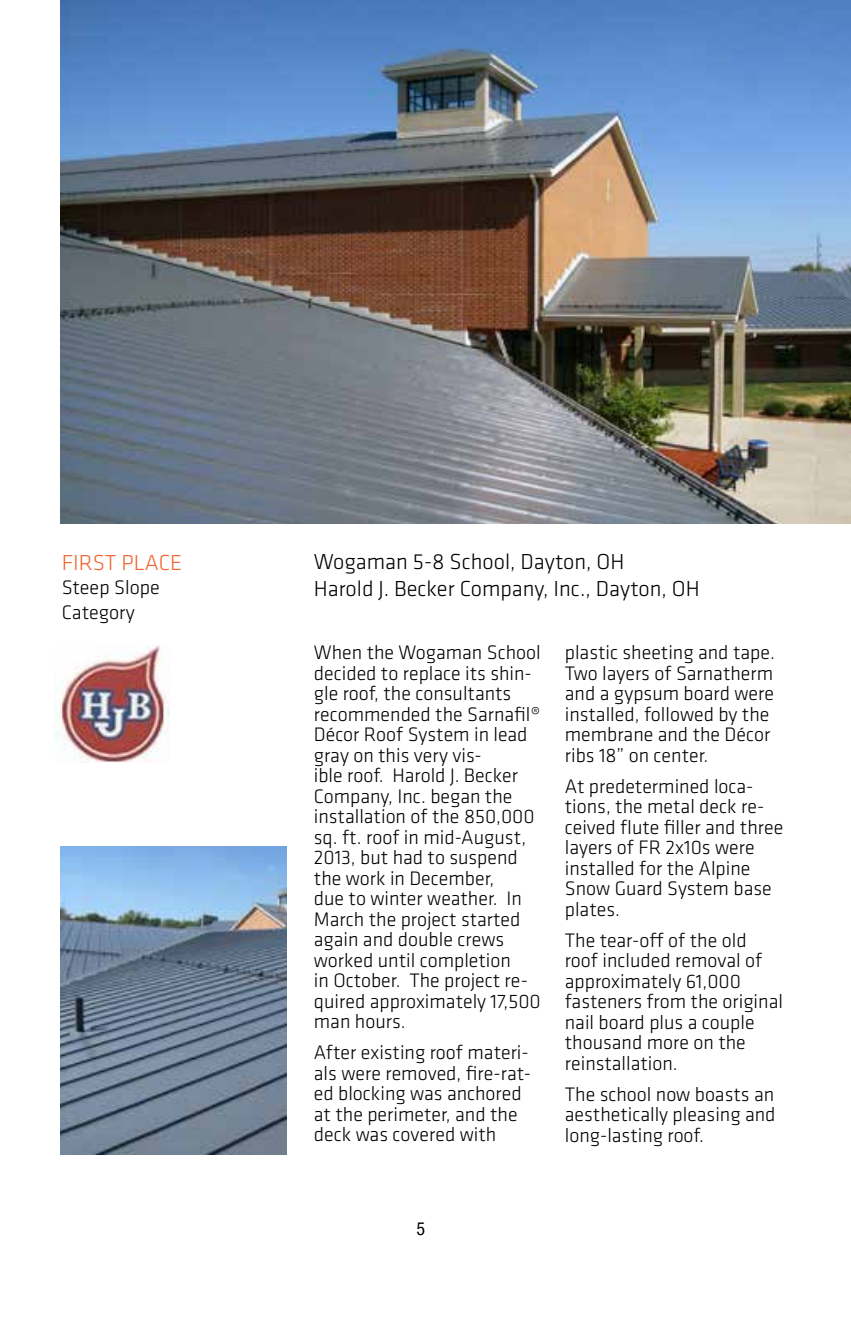
<style>
.page{position:relative;width:851px;height:1337px;background:#fff}
.page>*{position:absolute;margin:0;border:0;box-sizing:border-box;transform-origin:0 0}
.t1{font:300 22.5px/27px "Klavika";color:#000}
.t2{font:300 22.5px "Klavika";color:#f26531}
.t3{font:300 20.25px/20.5px "Klavika";color:#000}
.t4{font:condensed 18px "Helvetica Neue";color:#000}
</style>
<div class="page">
<img style="left:60px;top:0;width:790px;height:524px">
<img style="left:60px;top:846px;width:226px;height:308px">
<img style="left:54px;top:646px;width:116px;height:116px">
<p class="t2" style="left:62px;top:549px;width:122px">FIRST PLACE</p>
<p class="t3" style="left:62px;top:575px;width:100px;line-height:24.3px">Steep Slope<br>Category</p>
<p class="t1" style="left:314px;top:548px;width:387px">Wogaman 5-8 School, Dayton, OH<br>Harold J. Becker Company, Inc., Dayton, OH</p>
<p class="t3" style="left:314px;top:642px;width:228px">When the Wogaman School decided to replace its shin&shy;gle roof, the consultants recommended the Sarnafil®<br>Décor Roof System in lead gray on this very vis-<br>ible roof. Harold J. Becker<br>Company, Inc. began the installation of the 850,000 sq. ft. roof in mid-August,<br>2013, but had to suspend the work in December,<br>due to winter weather. In<br>March the project started again and double crews worked until completion<br>in October. The project re&shy;quired approximately 17,500 man hours.</p>
<p class="t3" style="left:314px;top:1042px;width:218px">After existing roof materi&shy;als were removed, fire-rat&shy;ed blocking was anchored at the perimeter, and the deck was covered with</p>
<p class="t3" style="left:565px;top:642px;width:212px">plastic sheeting and tape.<br>Two layers of Sarnatherm and a gypsum board were installed, followed by the membrane and the Décor ribs 18” on center.</p>
<p class="t3" style="left:565px;top:775px;width:220px">At predetermined loca&shy;tions, the metal deck re&shy;ceived flute filler and three layers of FR 2x10s were installed for the Alpine<br>Snow Guard System base plates.</p>
<p class="t3" style="left:565px;top:929px;width:220px">The tear-off of the old roof included removal of approximately 61,000 fasteners from the original nail board plus a couple thousand more on the reinstallation.</p>
<p class="t3" style="left:565px;top:1083px;width:212px;text-align:justify">The school now boasts an aesthetically pleasing and long-lasting roof.</p>
<p class="t4" style="left:416px;top:1217px;width:10px">5</p>
</div>
